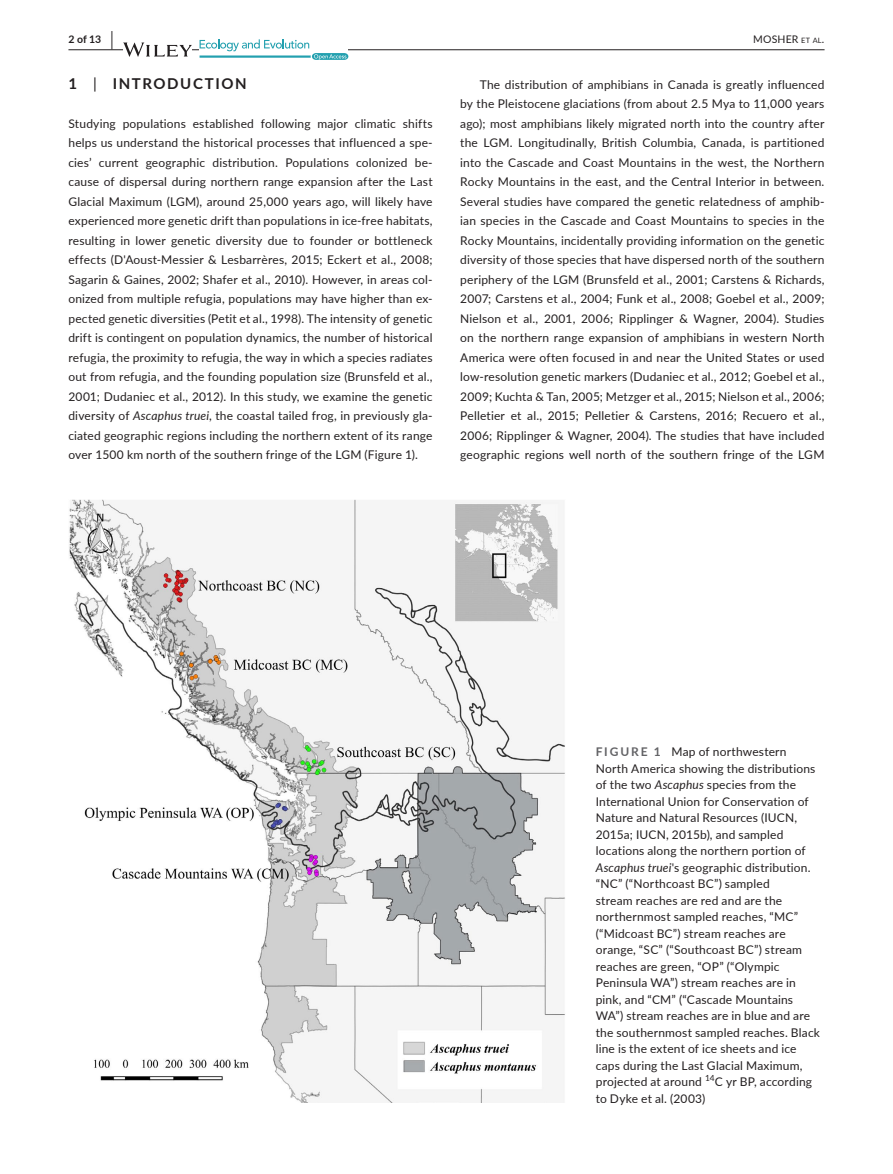
<style>
.page{position:relative;width:893px;height:1174px;background:#fff}
.page>*{position:absolute;margin:0;border:0;box-sizing:border-box;transform-origin:0 0}
.t1{font:700 15px "Lato";letter-spacing:.105em;color:#231f20}
.t2{font:12px/19.5px "Lato";letter-spacing:.015em;color:#231f20;text-align:justify}
.t3{font:10.5px "Lato";letter-spacing:.015em;color:#231f20}
.t4{font:700 10.5px "Lato";color:#231f20}
.t5{font:8.4px "Lato";color:#231f20}
.s1{font-size:19.5px}
.s2{font-size:7.35px}
.s3{font-weight:400}
.s4{font-style:italic}
.s5{font-weight:700;color:#636366}
</style>
<div class="page">
<hr style="left:68px;top:49px;width:756px;height:1px;background:#231f20">
<svg style="left:123px;top:42px;width:69px;height:15px"></svg>
<svg style="left:200px;top:39px;width:148px;height:21px"></svg>
<img style="left:69px;top:499px;width:496px;height:604px">
<p class="t4" style="left:68px;top:31px;width:46px">2 of 13 <span class="s1">|</span></p>
<p class="t3" style="left:753px;top:31px;width:73px">MOSHER <span class="s2">et al</span>.</p>
<p class="t1" style="left:68px;top:72px;width:180px">1 <span class="s3">|</span> INTRODUCTION</p>
<p class="t2" style="left:68px;top:113px;width:366px">Studying populations established following major climatic shifts helps us understand the historical processes that influenced a spe&shy;cies’ current geographic distribution. Populations colonized be&shy;cause of dispersal during northern range expansion after the Last Glacial Maximum (LGM), around 25,000 years ago, will likely have experienced more genetic drift than populations in ice-free habitats, resulting in lower genetic diversity due to founder or bottleneck effects (D'Aoust-Messier &amp; Lesbarrères, 2015; Eckert et al., 2008; Sagarin &amp; Gaines, 2002; Shafer et al., 2010). However, in areas col&shy;onized from multiple refugia, populations may have higher than ex&shy;pected genetic diversities (Petit et al., 1998). The intensity of genetic drift is contingent on population dynamics, the number of historical refugia, the proximity to refugia, the way in which a species radiates out from refugia, and the founding population size (Brunsfeld et al., 2001; Dudaniec et al., 2012). In this study, we examine the genetic diversity of <span class="s4">Ascaphus truei</span>, the coastal tailed frog, in previously gla&shy;ciated geographic regions including the northern extent of its range over 1500 km north of the southern fringe of the LGM (Figure 1).</p>
<p class="t2" style="left:460px;top:74px;width:366px;text-indent:20px">The distribution of amphibians in Canada is greatly influenced by the Pleistocene glaciations (from about 2.5 Mya to 11,000 years ago); most amphibians likely migrated north into the country after the LGM. Longitudinally, British Columbia, Canada, is partitioned into the Cascade and Coast Mountains in the west, the Northern Rocky Mountains in the east, and the Central Interior in between.<br>Several studies have compared the genetic relatedness of amphib&shy;ian species in the Cascade and Coast Mountains to species in the Rocky Mountains, incidentally providing information on the genetic diversity of those species that have dispersed north of the southern periphery of the LGM (Brunsfeld et al., 2001; Carstens &amp; Richards, 2007; Carstens et al., 2004; Funk et al., 2008; Goebel et al., 2009; Nielson et al., 2001, 2006; Ripplinger &amp; Wagner, 2004). Studies on the northern range expansion of amphibians in western North America were often focused in and near the United States or used low-resolution genetic markers (Dudaniec et al., 2012; Goebel et al., 2009; Kuchta &amp; Tan, 2005; Metzger et al., 2015; Nielson et al., 2006; Pelletier et al., 2015; Pelletier &amp; Carstens, 2016; Recuero et al., 2006; Ripplinger &amp; Wagner, 2004). The studies that have included geographic regions well north of the southern fringe of the LGM</p>
<p class="t2" style="left:596px;top:743px;width:226px;line-height:16.5px;text-align:left"><span class="s5">FIGURE 1</span> Map of northwestern North America showing the distributions of the two <span class="s4">Ascaphus</span> species from the International Union for Conservation of Nature and Natural Resources (IUCN, 2015a; IUCN, 2015b), and sampled locations along the northern portion of <span class="s4">Ascaphus truei</span>'s geographic distribution. “NC” (“Northcoast BC”) sampled<br>stream reaches are red and are the northernmost sampled reaches, “MC” (“Midcoast BC”) stream reaches are orange, “SC” (“Southcoast BC”) stream reaches are green, “OP” (“Olympic Peninsula WA”) stream reaches are in pink, and “CM” (“Cascade Mountains WA”) stream reaches are in blue and are the southernmost sampled reaches. Black line is the extent of ice sheets and ice caps during the Last Glacial Maximum, projected at around</p>
<p class="t5" style="left:705px;top:1072px;width:11px">14</p>
<p class="t2" style="left:715px;top:1071px;width:99px">C yr BP, according</p>
<p class="t2" style="left:596px;top:1088px;width:111px">to Dyke et al. (2003)</p>
</div>
